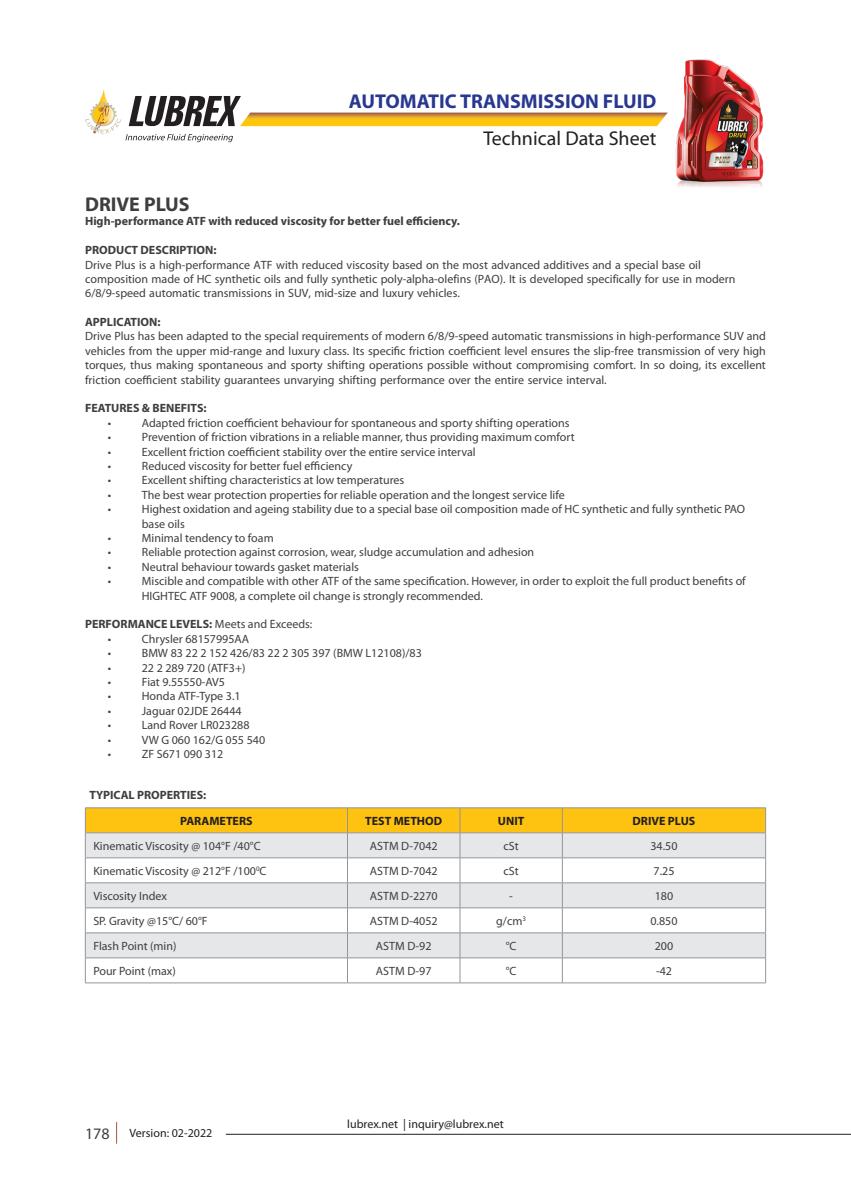
<style>
.page{position:relative;width:851px;height:1191px;background:#fff}
.page>*{position:absolute;margin:0;border:0;box-sizing:border-box;transform-origin:0 0}
.t1{font:700 20px "Myriad Pro";color:#283890}
.t2{font:20px "Myriad Pro";color:#231f20}
.t3{font:700 20px "Myriad Pro";color:#3e3e3f}
.t4{font:16px "Myriad Pro";color:#3e3e3f}
.t5{font:12px/14.4px "Myriad Pro";color:#3e3e3f}
.t6{font:700 12px "Myriad Pro";color:#3e3e3f}
.t7{font:12px "Myriad Pro";color:#231f20}
.t8{font:700 12px "Myriad Pro";color:#231f20}
.s1{font-weight:700}
.s2{font-weight:400}
</style>
<div class="page">
<svg style="left:116px;top:1122px;width:1px;height:21px"></svg>
<hr style="left:226px;top:1134px;width:624px;height:1px;background:#231f20">
<svg style="left:85px;top:88px;width:582px;height:54px"></svg>
<hr style="left:85px;top:807px;width:262px;height:1px;background:#939598">
<hr style="left:347px;top:807px;width:113px;height:1px;background:#939598">
<hr style="left:460px;top:807px;width:102px;height:1px;background:#939598">
<hr style="left:562px;top:807px;width:203px;height:1px;background:#939598">
<svg style="left:85px;top:808px;width:681px;height:174px"></svg>
<hr style="left:85px;top:982px;width:262px;height:1px;background:#939598">
<hr style="left:347px;top:982px;width:113px;height:1px;background:#939598">
<hr style="left:460px;top:982px;width:102px;height:1px;background:#939598">
<hr style="left:562px;top:982px;width:203px;height:1px;background:#939598">
<img style="left:675px;top:59px;width:89px;height:128px">
<h1 class="t1" style="left:349px;top:90px;width:309px">AUTOMATIC TRANSMISSION FLUID</h1>
<h1 class="t2" style="left:483px;top:126px;width:174px">Technical Data Sheet</h1>
<p class="t3" style="left:85px;top:193px;width:106px">DRIVE PLUS</p>
<p class="t6" style="left:85px;top:214px;width:376px">High-performance ATF with reduced viscosity for better fuel efficiency.</p>
<p class="t5" style="left:85px;top:242px;width:651px"><span class="s1">PRODUCT DESCRIPTION:<br></span>Drive Plus is a high-performance ATF with reduced viscosity based on the most advanced additives and a special base oil composition made of HC synthetic oils and fully synthetic poly-alpha-olefins (PAO). It is developed specifically for use in modern 6/8/9-speed automatic transmissions in SUV, mid-size and luxury vehicles.</p>
<p class="t6" style="left:85px;top:315px;width:77px">APPLICATION:</p>
<p class="t5" style="left:85px;top:329px;width:682px;text-align:justify">Drive Plus has been adapted to the special requirements of modern 6/8/9-speed automatic transmissions in high-performance SUV and vehicles from the upper mid-range and luxury class. Its specific friction coefficient level ensures the slip-free transmission of very high torques, thus making spontaneous and sporty shifting operations possible without compromising comfort. In so doing, its excellent friction coefficient stability guarantees unvarying shifting performance over the entire service interval.</p>
<p class="t6" style="left:85px;top:401px;width:123px">FEATURES &amp; BENEFITS:</p>
<p class="t5" style="left:108px;top:415px;width:5px">•</p>
<p class="t5" style="left:142px;top:415px;width:429px">Adapted friction coefficient behaviour for spontaneous and sporty shifting operations</p>
<p class="t5" style="left:108px;top:430px;width:5px">•</p>
<p class="t5" style="left:142px;top:430px;width:434px">Prevention of friction vibrations in a reliable manner, thus providing maximum comfort</p>
<p class="t5" style="left:108px;top:444px;width:5px">•</p>
<p class="t5" style="left:142px;top:444px;width:335px">Excellent friction coefficient stability over the entire service interval</p>
<p class="t5" style="left:108px;top:458px;width:5px">•</p>
<p class="t5" style="left:142px;top:458px;width:212px">Reduced viscosity for better fuel efficiency</p>
<p class="t5" style="left:108px;top:473px;width:5px">•</p>
<p class="t5" style="left:142px;top:473px;width:264px">Excellent shifting characteristics at low temperatures</p>
<p class="t5" style="left:108px;top:487px;width:5px">•</p>
<p class="t5" style="left:142px;top:487px;width:424px">The best wear protection properties for reliable operation and the longest service life</p>
<p class="t5" style="left:108px;top:502px;width:5px">•</p>
<p class="t5" style="left:142px;top:502px;width:605px">Highest oxidation and ageing stability due to a special base oil composition made of HC synthetic and fully synthetic PAO base oils</p>
<p class="t5" style="left:108px;top:530px;width:5px">•</p>
<p class="t5" style="left:142px;top:530px;width:133px">Minimal tendency to foam</p>
<p class="t5" style="left:108px;top:545px;width:5px">•</p>
<p class="t5" style="left:142px;top:545px;width:394px">Reliable protection against corrosion, wear, sludge accumulation and adhesion</p>
<p class="t5" style="left:108px;top:559px;width:5px">•</p>
<p class="t5" style="left:142px;top:559px;width:218px">Neutral behaviour towards gasket materials</p>
<p class="t5" style="left:108px;top:574px;width:5px">•</p>
<p class="t5" style="left:142px;top:574px;width:605px">Miscible and compatible with other ATF of the same specification. However, in order to exploit the full product benefits of<br>HIGHTEC ATF 9008, a complete oil change is strongly recommended.</p>
<p class="t6" style="left:85px;top:617px;width:229px">PERFORMANCE LEVELS: <span class="s2">Meets and Exceeds:</span></p>
<p class="t5" style="left:108px;top:631px;width:5px">•</p>
<p class="t5" style="left:142px;top:631px;width:109px">Chrysler 68157995AA</p>
<p class="t5" style="left:108px;top:646px;width:5px">•</p>
<p class="t5" style="left:142px;top:646px;width:281px">BMW 83 22 2 152 426/83 22 2 305 397 (BMW L12108)/83</p>
<p class="t5" style="left:108px;top:660px;width:5px">•</p>
<p class="t5" style="left:142px;top:660px;width:105px">22 2 289 720 (ATF3+)</p>
<p class="t5" style="left:108px;top:674px;width:5px">•</p>
<p class="t5" style="left:142px;top:674px;width:85px">Fiat 9.55550-AV5</p>
<p class="t5" style="left:108px;top:689px;width:5px">•</p>
<p class="t5" style="left:142px;top:689px;width:100px">Honda ATF-Type 3.1</p>
<p class="t5" style="left:108px;top:703px;width:5px">•</p>
<p class="t5" style="left:142px;top:703px;width:101px">Jaguar 02JDE 26444</p>
<p class="t5" style="left:108px;top:718px;width:5px">•</p>
<p class="t5" style="left:142px;top:718px;width:109px">Land Rover LR023288</p>
<p class="t5" style="left:108px;top:732px;width:5px">•</p>
<p class="t5" style="left:142px;top:732px;width:125px">VW G 060 162/G 055 540</p>
<p class="t5" style="left:108px;top:746px;width:5px">•</p>
<p class="t5" style="left:142px;top:746px;width:83px">ZF S671 090 312</p>
<p class="t6" style="left:89px;top:788px;width:118px">TYPICAL PROPERTIES:</p>
<p class="t8" style="left:180px;top:814px;width:74px">PARAMETERS</p>
<p class="t8" style="left:365px;top:814px;width:78px">TEST METHOD</p>
<p class="t8" style="left:498px;top:814px;width:28px">UNIT</p>
<p class="t8" style="left:632px;top:814px;width:64px">DRIVE PLUS</p>
<p class="t5" style="left:93px;top:838px;width:169px">Kinematic Viscosity @ 104°F /40°C</p>
<p class="t5" style="left:370px;top:838px;width:69px">ASTM D-7042</p>
<p class="t5" style="left:503px;top:838px;width:17px">cSt</p>
<p class="t5" style="left:650px;top:838px;width:29px">34.50</p>
<p class="t5" style="left:93px;top:863px;width:175px">Kinematic Viscosity @ 212°F /100<sup>0</sup>C</p>
<p class="t5" style="left:370px;top:863px;width:69px">ASTM D-7042</p>
<p class="t5" style="left:503px;top:863px;width:17px">cSt</p>
<p class="t5" style="left:653px;top:863px;width:22px">7.25</p>
<p class="t5" style="left:93px;top:888px;width:75px">Viscosity Index</p>
<p class="t5" style="left:370px;top:888px;width:69px">ASTM D-2270</p>
<p class="t5" style="left:509px;top:888px;width:5px">-</p>
<p class="t5" style="left:654px;top:888px;width:20px">180</p>
<p class="t5" style="left:93px;top:913px;width:116px">SP. Gravity @15°C/ 60°F</p>
<p class="t5" style="left:370px;top:913px;width:69px">ASTM D-4052</p>
<p class="t5" style="left:496px;top:913px;width:31px">g/cm<sup>3</sup></p>
<p class="t5" style="left:650px;top:913px;width:29px">0.850</p>
<p class="t5" style="left:93px;top:938px;width:85px">Flash Point (min)</p>
<p class="t5" style="left:376px;top:938px;width:57px">ASTM D-92</p>
<p class="t5" style="left:505px;top:938px;width:12px">°C</p>
<p class="t5" style="left:654px;top:938px;width:20px">200</p>
<p class="t5" style="left:93px;top:963px;width:84px">Pour Point (max)</p>
<p class="t5" style="left:376px;top:963px;width:57px">ASTM D-97</p>
<p class="t5" style="left:505px;top:963px;width:12px">°C</p>
<p class="t5" style="left:656px;top:963px;width:17px">-42</p>
<h2 class="t4" style="left:85px;top:1123px;width:26px">178</h2>
<p class="t7" style="left:130px;top:1125px;width:84px">Version: 02-2022</p>
<p class="t7" style="left:347px;top:1116px;width:158px">lubrex.net | inquiry@lubrex.net</p>
</div>
